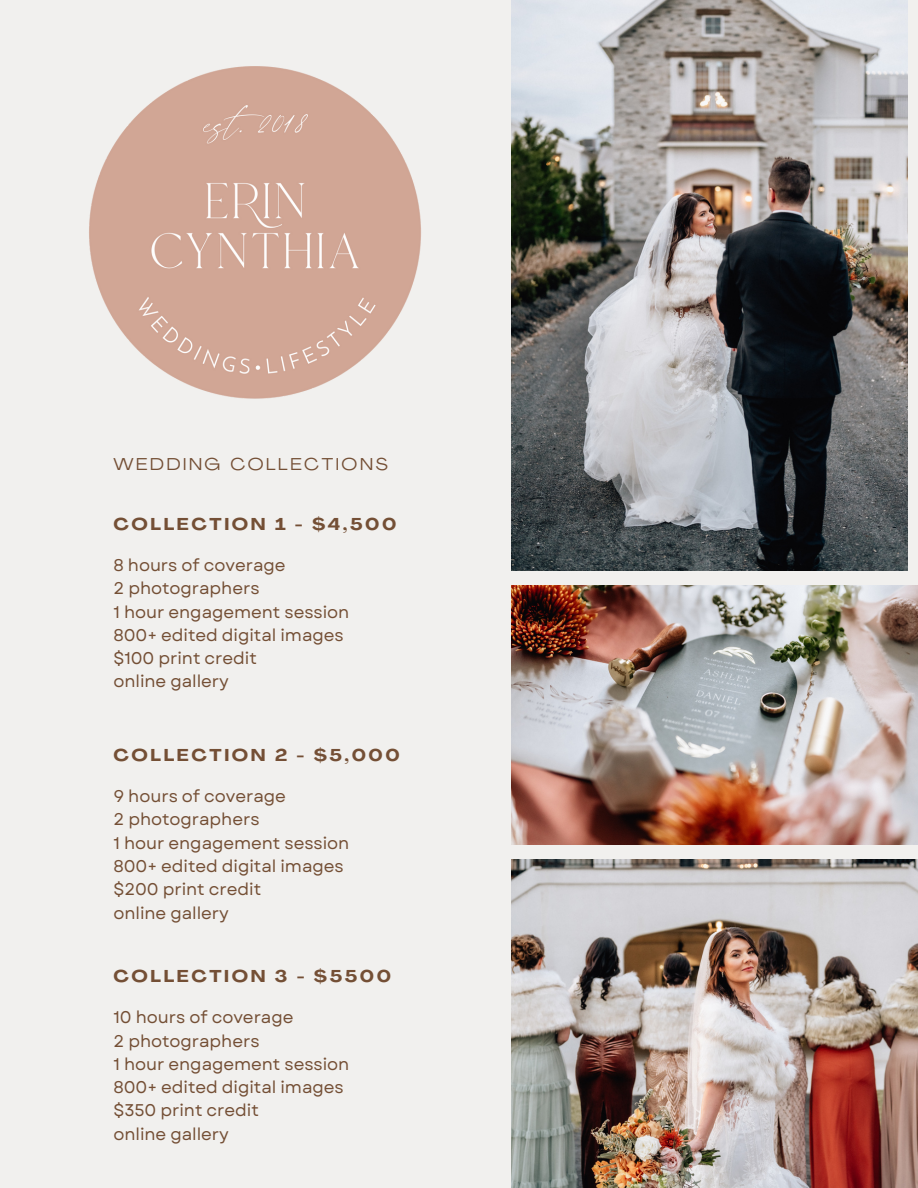
<style>
.page{position:relative;width:918px;height:1188px;background:#f1f0ee}
.page>*{position:absolute;margin:0;border:0;box-sizing:border-box;transform-origin:0 0}
.t1{font:16.95px "Garet";letter-spacing:-.005em;color:#744f35}
.t2{font:700 expanded 16.95px "Agrandir";letter-spacing:.155em;color:#744f35}
.t3{font:expanded 16.95px "Agrandir";letter-spacing:.155em;color:#744f35}
</style>
<div class="page">
<img style="left:511px;top:0;width:396px;height:570px">
<img style="left:511px;top:860px;width:407px;height:328px">
<img style="left:511px;top:585px;width:407px;height:260px">
<img style="left:89px;top:42px;width:493px;height:373px">
<p class="t3" style="left:113px;top:457px;width:276px">WEDDING COLLECTIONS</p>
<p class="t2" style="left:113px;top:518px;width:284px">COLLECTION 1 - $4,500</p>
<p class="t1" style="left:113px;top:553px;width:174px">8 hours of coverage</p>
<p class="t1" style="left:113px;top:576px;width:148px">2 photographers</p>
<p class="t1" style="left:113px;top:599px;width:237px">1 hour engagement session</p>
<p class="t1" style="left:113px;top:623px;width:232px">800+ edited digital images</p>
<p class="t1" style="left:113px;top:646px;width:145px">$100 print credit</p>
<p class="t1" style="left:113px;top:669px;width:117px">online gallery</p>
<p class="t2" style="left:113px;top:749px;width:288px">COLLECTION 2 - $5,000</p>
<p class="t1" style="left:113px;top:784px;width:174px">9 hours of coverage</p>
<p class="t1" style="left:113px;top:807px;width:148px">2 photographers</p>
<p class="t1" style="left:113px;top:831px;width:237px">1 hour engagement session</p>
<p class="t1" style="left:113px;top:854px;width:232px">800+ edited digital images</p>
<p class="t1" style="left:113px;top:877px;width:149px">$200 print credit</p>
<p class="t1" style="left:113px;top:900px;width:117px">online gallery</p>
<p class="t2" style="left:113px;top:969px;width:279px">COLLECTION 3 - $5500</p>
<p class="t1" style="left:113px;top:1005px;width:182px">10 hours of coverage</p>
<p class="t1" style="left:113px;top:1029px;width:148px">2 photographers</p>
<p class="t1" style="left:113px;top:1052px;width:237px">1 hour engagement session</p>
<p class="t1" style="left:113px;top:1075px;width:232px">800+ edited digital images</p>
<p class="t1" style="left:113px;top:1098px;width:147px">$350 print credit</p>
<p class="t1" style="left:113px;top:1122px;width:117px">online gallery</p>
</div>
